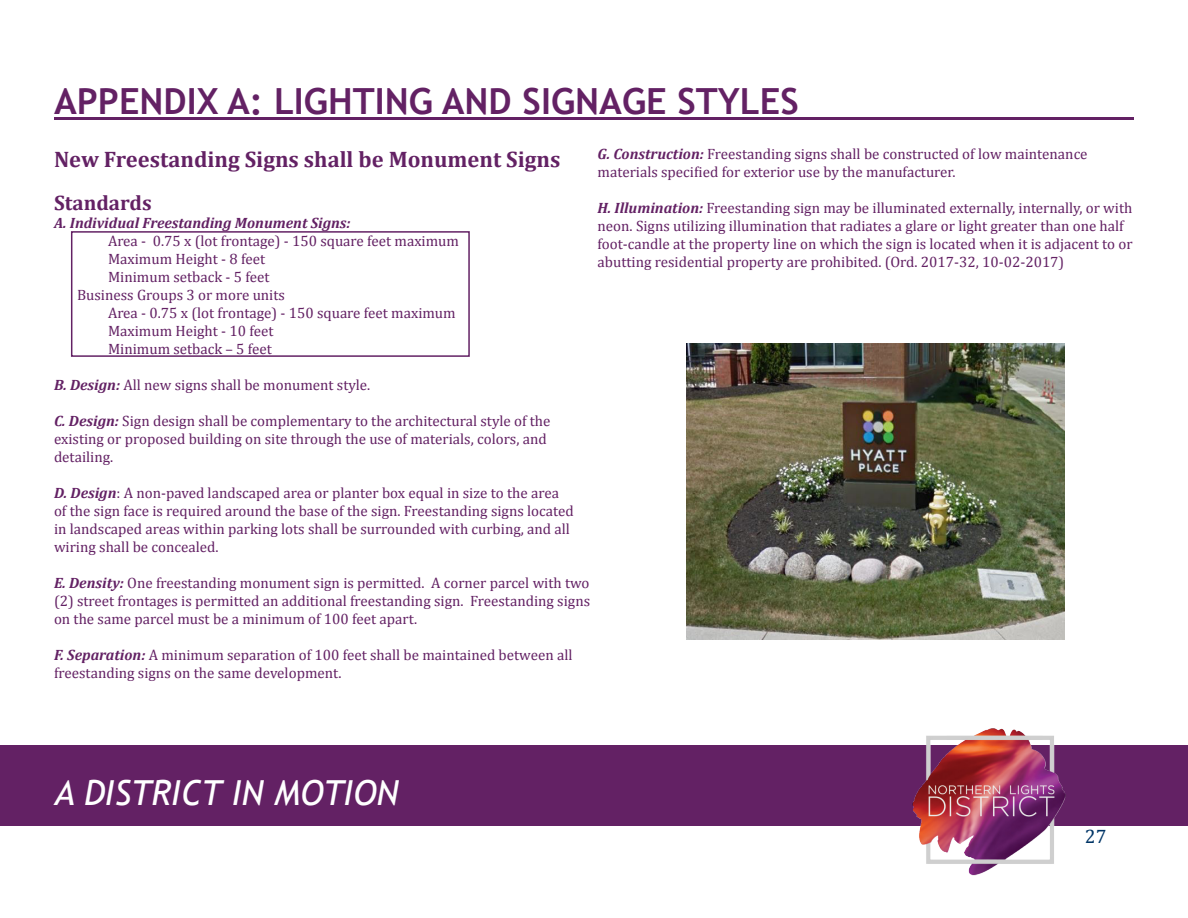
<style>
.page{position:relative;width:1188px;height:918px;background:#fff}
.page>*{position:absolute;margin:0;border:0;box-sizing:border-box;transform-origin:0 0}
.t1{font:700 36px "Trebuchet MS";color:#632164}
.t2{font:italic 34.5px "Trebuchet MS";color:#fff}
.t3{font:700 22.5px "Cambria";color:#632164}
.t4{font:700 21px "Cambria";color:#632164}
.t5{font:19.5px "Cambria";color:#003566}
.t6{font:15px/18px "Cambria";color:#632164}
.t7{font:italic 700 15px "Cambria";color:#632164}
.s1{font-weight:700;font-style:italic}
</style>
<div class="page">
<div style="left:0;top:745px;width:1188px;height:81px;background:#632164"></div>
<img style="left:912px;top:728px;width:154px;height:148px">
<hr style="left:54px;top:117px;width:1080px;height:3px;background:#632164">
<img style="left:686px;top:343px;width:378px;height:297px">
<div style="left:71px;top:231px;width:399px;height:126px;border:2px solid #632164"></div>
<p class="t1" style="left:54px;top:79px;width:746px">APPENDIX A: LIGHTING AND SIGNAGE STYLES</p>
<p class="t3" style="left:54px;top:143px;width:508px">New Freestanding Signs shall be Monument Signs</p>
<p class="t4" style="left:54px;top:188px;width:99px">Standards</p>
<p class="t7" style="left:54px;top:212px;width:298px">A. Individual Freestanding Monument Signs:</p>
<p class="t6" style="left:108px;top:232px;width:353px">Area - 0.75 x (lot frontage) - 150 square feet maximum</p>
<p class="t6" style="left:108px;top:250px;width:159px">Maximum Height - 8 feet</p>
<p class="t6" style="left:108px;top:268px;width:163px">Minimum setback - 5 feet</p>
<p class="t6" style="left:77px;top:286px;width:209px">Business Groups 3 or more units</p>
<p class="t6" style="left:108px;top:304px;width:349px">Area - 0.75 x (lot frontage) - 150 square feet maximum</p>
<p class="t6" style="left:108px;top:322px;width:167px">Maximum Height - 10 feet</p>
<p class="t6" style="left:108px;top:340px;width:166px">Minimum setback – 5 feet</p>
<p class="t6" style="left:54px;top:376px;width:318px"><span class="s1">B. Design:</span> All new signs shall be monument style.</p>
<p class="t6" style="left:54px;top:412px;width:498px"><span class="s1">C. Design:</span> Sign design shall be complementary to the architectural style of the existing or proposed building on site through the use of materials, colors, and detailing.</p>
<p class="t6" style="left:54px;top:484px;width:521px"><span class="s1">D. Design</span>: A non-paved landscaped area or planter box equal in size to the area of the sign face is required around the base of the sign. Freestanding signs located in landscaped areas within parking lots shall be surrounded with curbing, and all wiring shall be concealed.</p>
<p class="t6" style="left:54px;top:574px;width:538px;text-align:justify"><span class="s1">E. Density:</span> One freestanding monument sign is permitted. A corner parcel with two (2) street frontages is permitted an additional freestanding sign. Freestanding signs on the same parcel must be a minimum of 100 feet apart.</p>
<p class="t6" style="left:54px;top:646px;width:520px"><span class="s1">F. Separation:</span> A minimum separation of 100 feet shall be maintained between all freestanding signs on the same development.</p>
<p class="t6" style="left:598px;top:145px;width:492px"><span class="s1">G. Construction:</span> Freestanding signs shall be constructed of low maintenance materials specified for exterior use by the manufacturer.</p>
<p class="t6" style="left:598px;top:199px;width:537px"><span class="s1">H. Illumination:</span> Freestanding sign may be illuminated externally, internally, or with neon. Signs utilizing illumination that radiates a glare or light greater than one half foot-candle at the property line on which the sign is located when it is adjacent to or abutting residential property are prohibited. (Ord. 2017-32, 10-02-2017)</p>
<h2 class="t2" style="left:54px;top:772px;width:346px">A DISTRICT IN MOTION</h2>
<h3 class="t5" style="left:1085px;top:825px;width:23px">27</h3>
</div>
